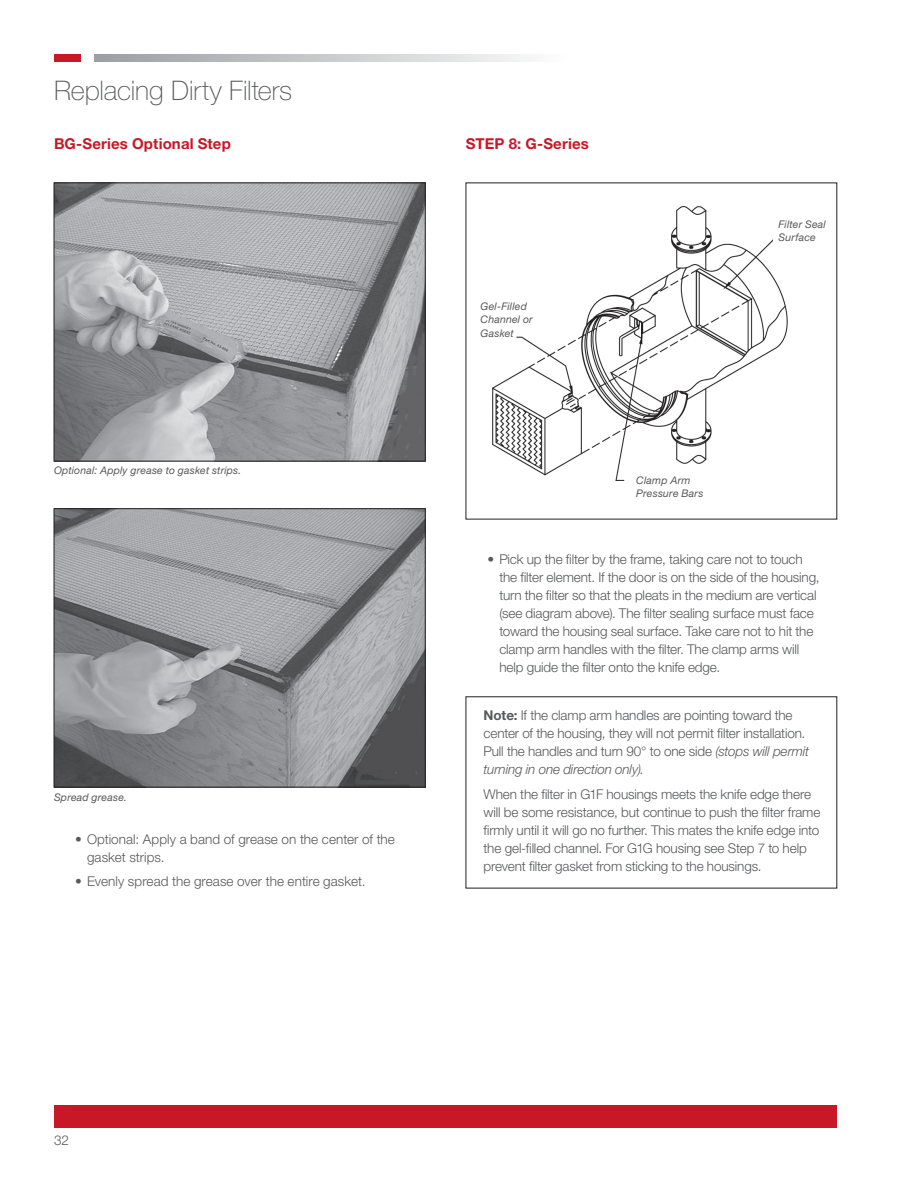
<style>
.page{position:relative;width:918px;height:1188px;background:#fff}
.page>*{position:absolute;margin:0;border:0;box-sizing:border-box;transform-origin:0 0}
.t1{font:100 27px "Helvetica Neue LT Std";letter-spacing:-.005em;color:#57585a}
.t2{font:700 15px "Helvetica Neue LT Std";letter-spacing:.01em;color:#c81727}
.t3{font:300 13.5px/18px "Helvetica Neue LT Std";letter-spacing:-.01em;color:#57585a}
.t4{font:italic 10.5px/13.5px "Helvetica Neue LT Std";letter-spacing:.02em;color:#57585a}
.s1{font-weight:700}
.s2{font-style:italic}
</style>
<div class="page">
<div style="left:54px;top:1105px;width:783px;height:22px;background:#c81727"></div>
<div style="left:54px;top:54px;width:26px;height:7px;background:#c81727"></div>
<svg style="left:94px;top:54px;width:431px;height:7px;background:#c7c8ca"></svg>
<img style="left:56px;top:185px;width:367px;height:274px">
<div style="left:54px;top:183px;width:371px;height:278px;border:1px solid #231f20"></div>
<img style="left:56px;top:510px;width:367px;height:275px">
<div style="left:54px;top:508px;width:371px;height:279px;border:1px solid #231f20"></div>
<img style="left:493px;top:207px;width:295px;height:273px">
<div style="left:773px;top:229px;width:17px;height:16px;background:#fff"></div>
<h1 class="t1" style="left:54px;top:75px;width:240px">Replacing Dirty Filters</h1>
<p class="t2" style="left:54px;top:135px;width:178px">BG-Series Optional Step</p>
<p class="t4" style="left:54px;top:464px;width:189px">Optional: Apply grease to gasket strips.</p>
<p class="t4" style="left:54px;top:790px;width:75px">Spread grease.</p>
<p class="t3" style="left:87px;top:830px;width:309px;text-indent:-12px">• Optional: Apply a band of grease on the center of the gasket strips.</p>
<p class="t3" style="left:75px;top:872px;width:292px">• Evenly spread the grease over the entire gasket.</p>
<p class="t2" style="left:466px;top:135px;width:125px">STEP 8: G-Series</p>
<p class="t4" style="left:481px;top:299px;width:54px">Gel-Filled<br>Channel or<br>Gasket</p>
<p class="t4" style="left:636px;top:473px;width:69px">Clamp Arm<br>Pressure Bars</p>
<p class="t4" style="left:778px;top:217px;width:49px">Filter Seal<br>Surface</p>
<p class="t3" style="left:499px;top:550px;width:322px;text-indent:-12px">• Pick up the filter by the frame, taking care not to touch the filter element. If the door is on the side of the housing, turn the filter so that the pleats in the medium are vertical (see diagram above). The filter sealing surface must face toward the housing seal surface. Take care not to hit the clamp arm handles with the filter. The clamp arms will help guide the filter onto the knife edge.</p>
<p class="t3" style="left:484px;top:705px;width:327px"><span class="s1">Note:</span> If the clamp arm handles are pointing toward the center of the housing, they will not permit filter installation.<br>Pull the handles and turn 90° to one side <span class="s2">(stops will permit turning in one direction only).</span></p>
<p class="t3" style="left:484px;top:785px;width:338px">When the filter in G1F housings meets the knife edge there will be some resistance, but continue to push the filter frame firmly until it will go no further. This mates the knife edge into the gel-filled channel. For G1G housing see Step 7 to help prevent filter gasket from sticking to the housings.</p>
<p class="t3" style="left:54px;top:1131px;width:16px">32</p>
</div>
